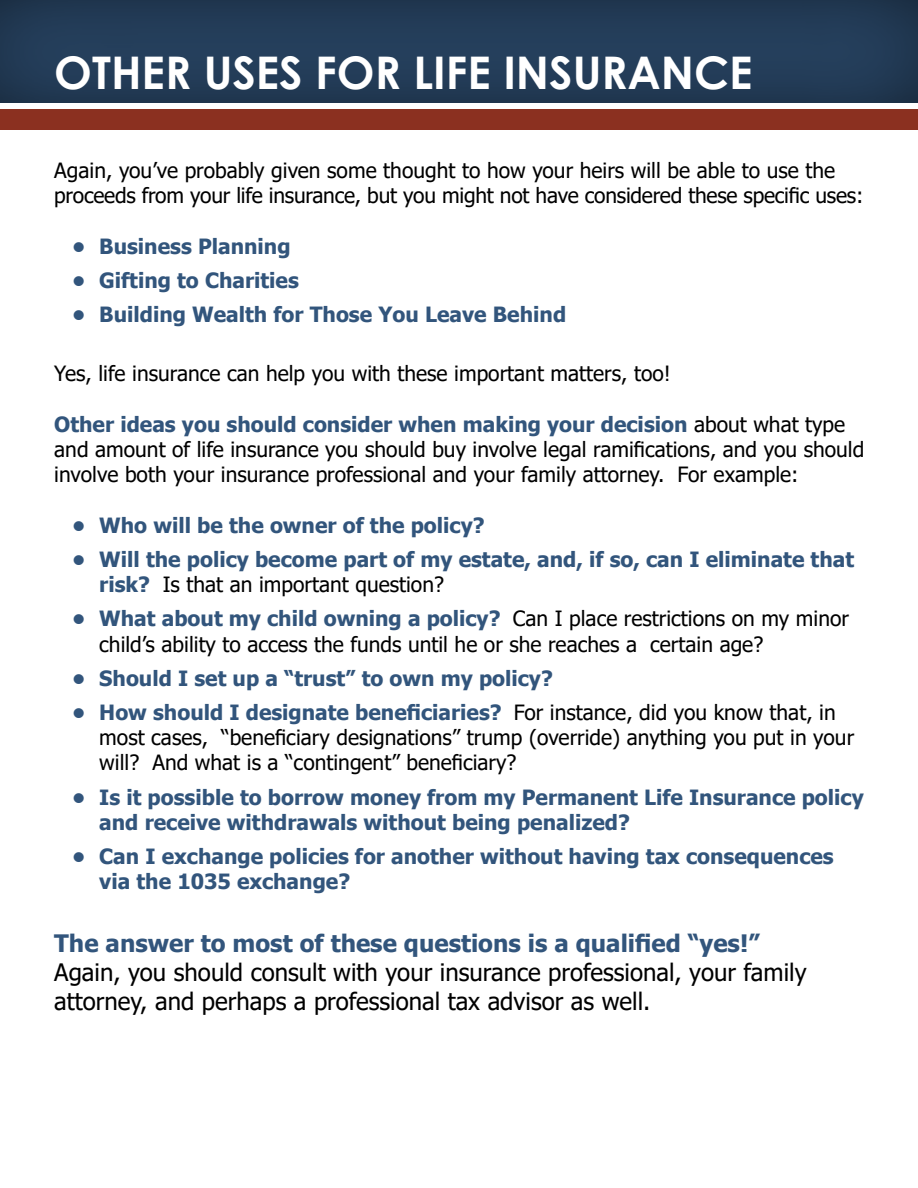
<style>
.page{position:relative;width:918px;height:1188px;background:#fff}
.page>*{position:absolute;margin:0;border:0;box-sizing:border-box;transform-origin:0 0}
.t1{font:700 45px "Century Gothic";color:#fff}
.t2{font:24px/28.8px "Tahoma";color:#000}
.t3{font:700 24px "Tahoma";color:#32557c}
.t4{font:21px/25.2px "Tahoma";color:#000}
.t5{font:700 21px/25.2px "Tahoma";color:#32557c}
.s1{font-weight:700;color:#32557c}
.s2{font-weight:400;color:#000}
</style>
<div class="page">
<div style="left:0;top:0;width:918px;height:104px;background:#233c57"></div>
<div style="left:0;top:110px;width:918px;height:20px;background:#8b3020"></div>
<h1 class="t1" style="left:54px;top:38px;width:700px">OTHER USES FOR LIFE INSURANCE</h1>
<p class="t4" style="left:54px;top:159px;width:811px">Again, you’ve probably given some thought to how your heirs will be able to use the proceeds from your life insurance, but you might not have considered these specific uses:</p>
<p class="t5" style="left:72px;top:234px;width:220px">• Business Planning</p>
<p class="t5" style="left:72px;top:268px;width:228px">• Gifting to Charities</p>
<p class="t5" style="left:72px;top:303px;width:495px">• Building Wealth for Those You Leave Behind</p>
<p class="t4" style="left:54px;top:362px;width:618px">Yes, life insurance can help you with these important matters, too!</p>
<p class="t4" style="left:54px;top:413px;width:812px"><span class="s1">Other ideas you should consider when making your decision</span> about what type and amount of life insurance you should buy involve legal ramifications, and you should involve both your insurance professional and your family attorney. For example:</p>
<p class="t5" style="left:72px;top:513px;width:414px">• Who will be the owner of the policy?</p>
<p class="t5" style="left:99px;top:548px;width:756px;text-indent:-27px">• Will the policy become part of my estate, and, if so, can I eliminate that risk? <span class="s2">Is that an important question?</span></p>
<p class="t4" style="left:99px;top:607px;width:751px;text-indent:-27px"><span class="s1">• What about my child owning a policy?</span> Can I place restrictions on my minor child’s ability to access the funds until he or she reaches a certain age?</p>
<p class="t5" style="left:72px;top:666px;width:482px">• Should I set up a “trust” to own my policy?</p>
<p class="t4" style="left:99px;top:701px;width:756px;text-indent:-27px"><span class="s1">• How should I designate beneficiaries?</span> For instance, did you know that, in most cases, “beneficiary designations” trump (override) anything you put in your will? And what is a “contingent” beneficiary?</p>
<p class="t5" style="left:99px;top:785px;width:766px;text-indent:-27px">• Is it possible to borrow money from my Permanent Life Insurance policy and receive withdrawals without being penalized?</p>
<p class="t5" style="left:99px;top:845px;width:736px;text-indent:-27px">• Can I exchange policies for another without having tax consequences via the 1035 exchange?</p>
<p class="t3" style="left:54px;top:926px;width:707px">The answer to most of these questions is a qualified “yes!”</p>
<p class="t2" style="left:54px;top:959px;width:754px">Again, you should consult with your insurance professional, your family attorney, and perhaps a professional tax advisor as well.</p>
</div>
